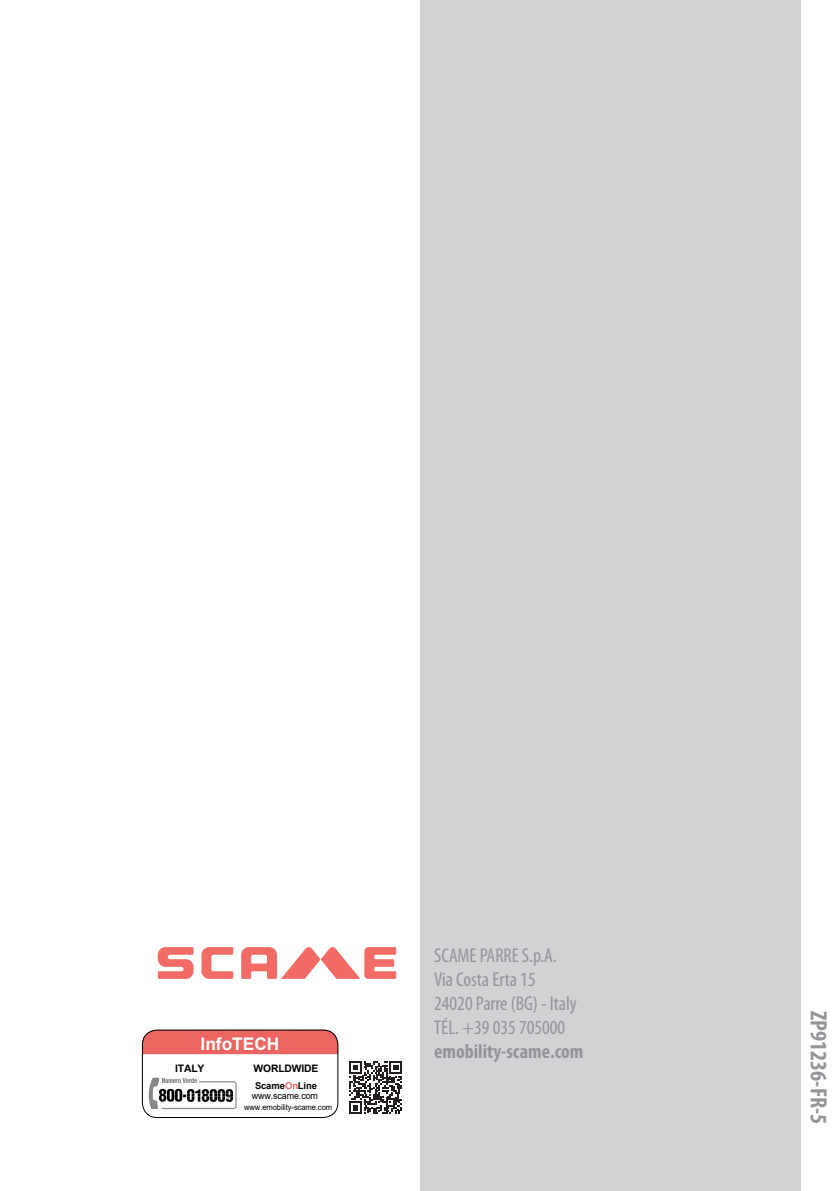
<style>
.page{position:relative;width:840px;height:1191px;background:#fff}
.page>*{position:absolute;margin:0;border:0;box-sizing:border-box;transform-origin:0 0}
.Testo_normale{font:700 condensed 23.6px "Myriad Pro";color:#939598}
.Testo_normale-2{font:condensed 20px "Myriad Pro";color:#939598}
.Testo_normale-3{font:700 condensed 20px "Myriad Pro";color:#939598}
.t1{font:700 17.2px "Arial";color:#fff}
.t2{font:700 10.4px "Arial";letter-spacing:-.015em;color:#000}
.t3{font:9.4px/10.6px "Arial";letter-spacing:-.015em;color:#000;text-align:center;scale:.95 1}
.t4{font:8px "Arial";letter-spacing:-.015em;color:#000;scale:.95 1}
.s1{font-weight:700}
.s2{font-weight:700;color:#ec6661}
</style>
<div class="page">
<svg style="left:149px;top:1077px;width:87px;height:32px"></svg>
<div style="left:142px;top:1031px;width:196px;height:23px;background:#ec6661"></div>
<div style="left:142px;top:1029px;width:196px;height:89px;border:1px solid #000;border-radius:15px"></div>
<div style="left:420px;top:0;width:379px;height:1191px;background:#d1d2d4"></div>
<svg style="left:158px;top:947px;width:238px;height:32px"></svg>
<svg style="left:349px;top:1061px;width:53px;height:53px"></svg>
<p class="t1" style="left:200px;top:1032px;width:80px">InfoTECH</p>
<p class="t2" style="left:175px;top:1060px;width:31px">ITALY</p>
<p class="t2" style="left:253px;top:1060px;width:66px">WORLDWIDE</p>
<p class="t3" style="left:252px;top:1080px;width:71px"><span class="s1">Scame</span><span class="s2">On</span><span class="s1">Line </span>www.scame.com</p>
<p class="t4" style="left:244px;top:1101px;width:94px">www.emobility-scame.com</p>
<p class="Testo_normale-2" style="left:434px;top:943px;width:124px">SCAME PARRE S.p.A.</p>
<p class="Testo_normale-2" style="left:434px;top:967px;width:103px">Via Costa Erta 15</p>
<p class="Testo_normale-2" style="left:434px;top:991px;width:144px">24020 Parre (BG) - Italy</p>
<p class="Testo_normale-2" style="left:434px;top:1015px;width:132px">TÉL. +39 035 705000</p>
<p class="Testo_normale-3" style="left:434px;top:1039px;width:151px">emobility-scame.com</p>
<p class="Testo_normale" style="left:833px;top:1011px;width:114px;rotate:90deg">ZP91236-FR-5</p>
</div>
